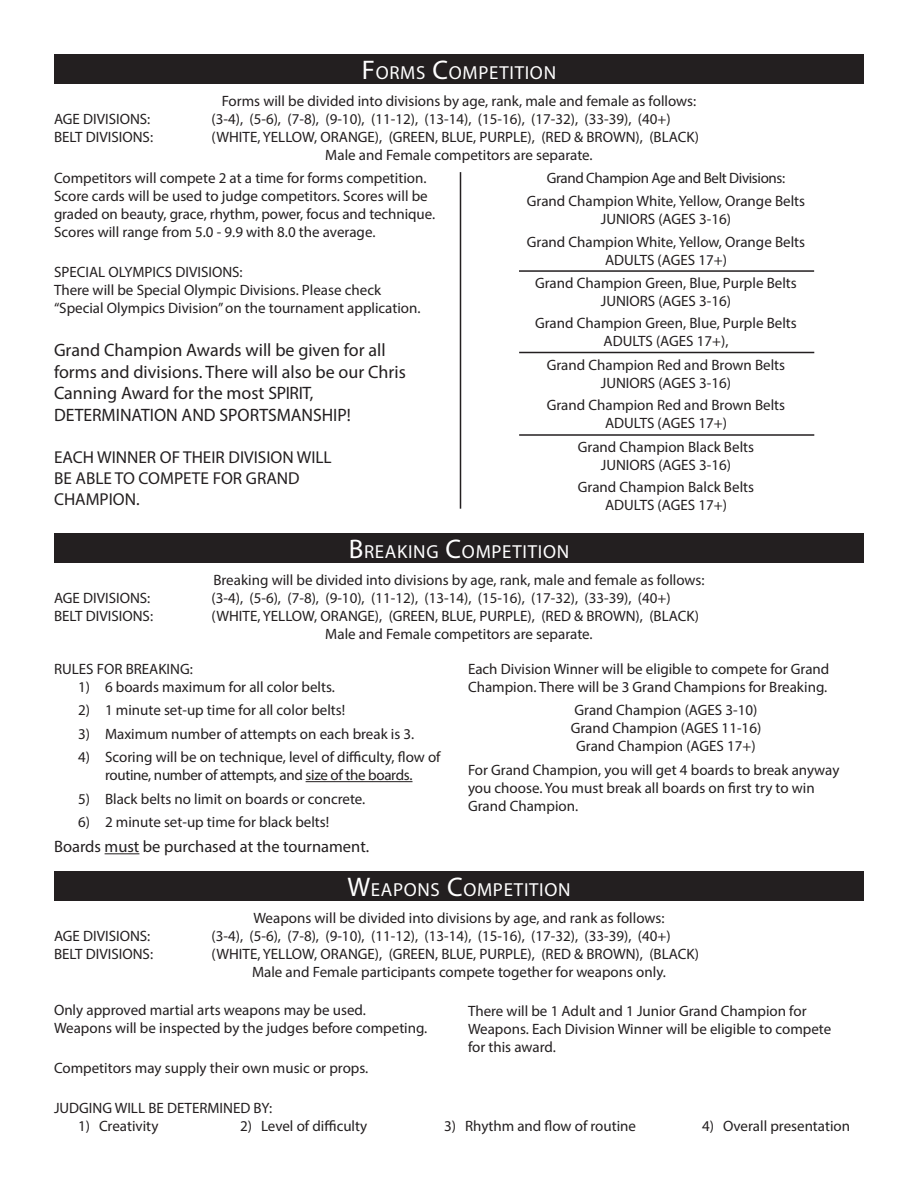
<style>
.page{position:relative;width:918px;height:1188px;background:#fff}
.page>*{position:absolute;margin:0;border:0;box-sizing:border-box;transform-origin:0 0}
.t1{font:18.9px "Myriad Pro";letter-spacing:.035em;color:#fff}
.t2{font:18px/21.6px "Myriad Pro";color:#231f20}
.t3{font:17.25px/20.7px "Myriad Pro";color:#231f20}
.t4{font:16.5px "Myriad Pro";color:#231f20}
.t5{font:15px/18px "Myriad Pro";color:#231f20}
.t6{font:15px "Myriad Pro";letter-spacing:-.025em;color:#231f20}
.s1{font-size:27px}
</style>
<div class="page">
<div style="left:54px;top:54px;width:810px;height:30px;background:#231f20"></div>
<hr style="left:519px;top:270px;width:295px;height:2px;background:#231f20">
<hr style="left:519px;top:352px;width:295px;height:1px;background:#231f20">
<hr style="left:460px;top:172px;width:1px;height:337px;background:#231f20">
<div style="left:54px;top:533px;width:810px;height:30px;background:#231f20"></div>
<hr style="left:306px;top:781px;width:107px;height:1px;background:#231f20">
<hr style="left:105px;top:853px;width:34px;height:1px;background:#231f20">
<div style="left:54px;top:871px;width:810px;height:29px;background:#231f20"></div>
<hr style="left:519px;top:434px;width:295px;height:2px;background:#231f20">
<p class="t1" style="left:362px;top:61px;width:196px"><span class="s1">F</span>ORMS <span class="s1">C</span>OMPETITION</p>
<p class="t5" style="left:222px;top:91px;width:476px">Forms will be divided into divisions by age, rank, male and female as follows:</p>
<p class="t5" style="left:54px;top:109px;width:98px">AGE DIVISIONS:</p>
<p class="t5" style="left:211px;top:109px;width:461px">(3-4), (5-6), (7-8), (9-10), (11-12), (13-14), (15-16), (17-32), (33-39), (40+)</p>
<p class="t5" style="left:54px;top:127px;width:101px">BELT DIVISIONS:</p>
<p class="t5" style="left:211px;top:127px;width:489px">(WHITE, YELLOW, ORANGE), (GREEN, BLUE, PURPLE), (RED &amp; BROWN), (BLACK)</p>
<p class="t5" style="left:325px;top:145px;width:269px">Male and Female competitors are separate.</p>
<p class="t5" style="left:54px;top:169px;width:383px">Competitors will compete 2 at a time for forms competition.<br>Score cards will be used to judge competitors. Scores will be graded on beauty, grace, rhythm, power, focus and technique.<br>Scores will range from 5.0 - 9.9 with 8.0 the average.</p>
<p class="t5" style="left:54px;top:263px;width:190px">SPECIAL OLYMPICS DIVISIONS:</p>
<p class="t5" style="left:54px;top:281px;width:368px">There will be Special Olympic Divisions. Please check “Special Olympics Division” on the tournament application.</p>
<p class="t2" style="left:54px;top:339px;width:353px">Grand Champion Awards will be given for all forms and divisions. There will also be our Chris Canning Award for the most SPIRIT, DETERMINATION AND SPORTSMANSHIP!</p>
<p class="t3" style="left:54px;top:447px;width:279px">EACH WINNER OF THEIR DIVISION WILL<br>BE ABLE TO COMPETE FOR GRAND<br>CHAMPION.</p>
<p class="t6" style="left:547px;top:169px;width:240px">Grand Champion Age and Belt Divisions:</p>
<p class="t5" style="left:527px;top:192px;width:280px">Grand Champion White, Yellow, Orange Belts</p>
<p class="t5" style="left:601px;top:210px;width:132px">JUNIORS (AGES 3-16)</p>
<p class="t5" style="left:527px;top:232px;width:280px">Grand Champion White, Yellow, Orange Belts</p>
<p class="t5" style="left:605px;top:250px;width:123px">ADULTS (AGES 17+)</p>
<p class="t5" style="left:535px;top:274px;width:263px">Grand Champion Green, Blue, Purple Belts</p>
<p class="t5" style="left:601px;top:292px;width:132px">JUNIORS (AGES 3-16)</p>
<p class="t5" style="left:535px;top:314px;width:263px">Grand Champion Green, Blue, Purple Belts</p>
<p class="t5" style="left:604px;top:332px;width:126px">ADULTS (AGES 17+),</p>
<p class="t5" style="left:547px;top:356px;width:240px">Grand Champion Red and Brown Belts</p>
<p class="t5" style="left:601px;top:374px;width:132px">JUNIORS (AGES 3-16)</p>
<p class="t5" style="left:547px;top:396px;width:240px">Grand Champion Red and Brown Belts</p>
<p class="t5" style="left:605px;top:414px;width:123px">ADULTS (AGES 17+)</p>
<p class="t5" style="left:578px;top:437px;width:178px">Grand Champion Black Belts</p>
<p class="t5" style="left:601px;top:455px;width:132px">JUNIORS (AGES 3-16)</p>
<p class="t5" style="left:578px;top:478px;width:178px">Grand Champion Balck Belts</p>
<p class="t5" style="left:605px;top:496px;width:123px">ADULTS (AGES 17+)</p>
<p class="t1" style="left:349px;top:540px;width:222px"><span class="s1">B</span>REAKING <span class="s1">C</span>OMPETITION</p>
<p class="t5" style="left:213px;top:571px;width:493px">Breaking will be divided into divisions by age, rank, male and female as follows:</p>
<p class="t5" style="left:54px;top:589px;width:98px">AGE DIVISIONS:</p>
<p class="t5" style="left:211px;top:589px;width:461px">(3-4), (5-6), (7-8), (9-10), (11-12), (13-14), (15-16), (17-32), (33-39), (40+)</p>
<p class="t5" style="left:54px;top:607px;width:101px">BELT DIVISIONS:</p>
<p class="t5" style="left:211px;top:607px;width:489px">(WHITE, YELLOW, ORANGE), (GREEN, BLUE, PURPLE), (RED &amp; BROWN), (BLACK)</p>
<p class="t5" style="left:325px;top:625px;width:269px">Male and Female competitors are separate.</p>
<p class="t5" style="left:54px;top:660px;width:140px">RULES FOR BREAKING:</p>
<p class="t5" style="left:78px;top:678px;width:259px">1) 6 boards maximum for all color belts.</p>
<p class="t5" style="left:78px;top:701px;width:269px">2) 1 minute set-up time for all color belts!</p>
<p class="t5" style="left:78px;top:725px;width:338px">3) Maximum number of attempts on each break is 3.</p>
<p class="t5" style="left:78px;top:748px;width:364px;text-align:center">4) Scoring will be on technique, level of difficulty, flow of routine, number of attempts, and size of the boards.</p>
<p class="t5" style="left:78px;top:789px;width:289px">5) Black belts no limit on boards or concrete.</p>
<p class="t5" style="left:78px;top:813px;width:253px">6) 2 minute set-up time for black belts!</p>
<p class="t4" style="left:54px;top:836px;width:317px">Boards must be purchased at the tournament.</p>
<p class="t1" style="left:347px;top:878px;width:225px"><span class="s1">W</span>EAPONS <span class="s1">C</span>OMPETITION</p>
<p class="t5" style="left:253px;top:908px;width:413px">Weapons will be divided into divisions by age, and rank as follows:</p>
<p class="t5" style="left:54px;top:926px;width:98px">AGE DIVISIONS:</p>
<p class="t5" style="left:211px;top:926px;width:461px">(3-4), (5-6), (7-8), (9-10), (11-12), (13-14), (15-16), (17-32), (33-39), (40+)</p>
<p class="t5" style="left:54px;top:944px;width:101px">BELT DIVISIONS:</p>
<p class="t5" style="left:211px;top:944px;width:489px">(WHITE, YELLOW, ORANGE), (GREEN, BLUE, PURPLE), (RED &amp; BROWN), (BLACK)</p>
<p class="t5" style="left:252px;top:962px;width:415px">Male and Female participants compete together for weapons only.</p>
<p class="t5" style="left:54px;top:1001px;width:313px">Only approved martial arts weapons may be used.</p>
<p class="t5" style="left:54px;top:1019px;width:375px">Weapons will be inspected by the judges before competing.</p>
<p class="t5" style="left:54px;top:1059px;width:316px">Competitors may supply their own music or props.</p>
<p class="t5" style="left:54px;top:1098px;width:220px">JUDGING WILL BE DETERMINED BY:</p>
<p class="t5" style="left:78px;top:1116px;width:82px">1) Creativity</p>
<p class="t5" style="left:240px;top:1116px;width:129px">2) Level of difficulty</p>
<p class="t5" style="left:444px;top:1116px;width:194px">3) Rhythm and flow of routine</p>
<p class="t5" style="left:702px;top:1116px;width:150px">4) Overall presentation</p>
<p class="t5" style="left:468px;top:660px;width:363px">Each Division Winner will be eligible to compete for Grand<br>Champion. There will be 3 Grand Champions for Breaking.</p>
<p class="t5" style="left:575px;top:701px;width:184px">Grand Champion (AGES 3-10)</p>
<p class="t5" style="left:571px;top:719px;width:192px">Grand Champion (AGES 11-16)</p>
<p class="t5" style="left:576px;top:737px;width:181px">Grand Champion (AGES 17+)</p>
<p class="t5" style="left:468px;top:761px;width:373px">For Grand Champion, you will get 4 boards to break anyway you choose. You must break all boards on first try to win<br>Grand Champion.</p>
<p class="t5" style="left:468px;top:1001px;width:365px">There will be 1 Adult and 1 Junior Grand Champion for<br>Weapons. Each Division Winner will be eligible to compete for this award.</p>
</div>
